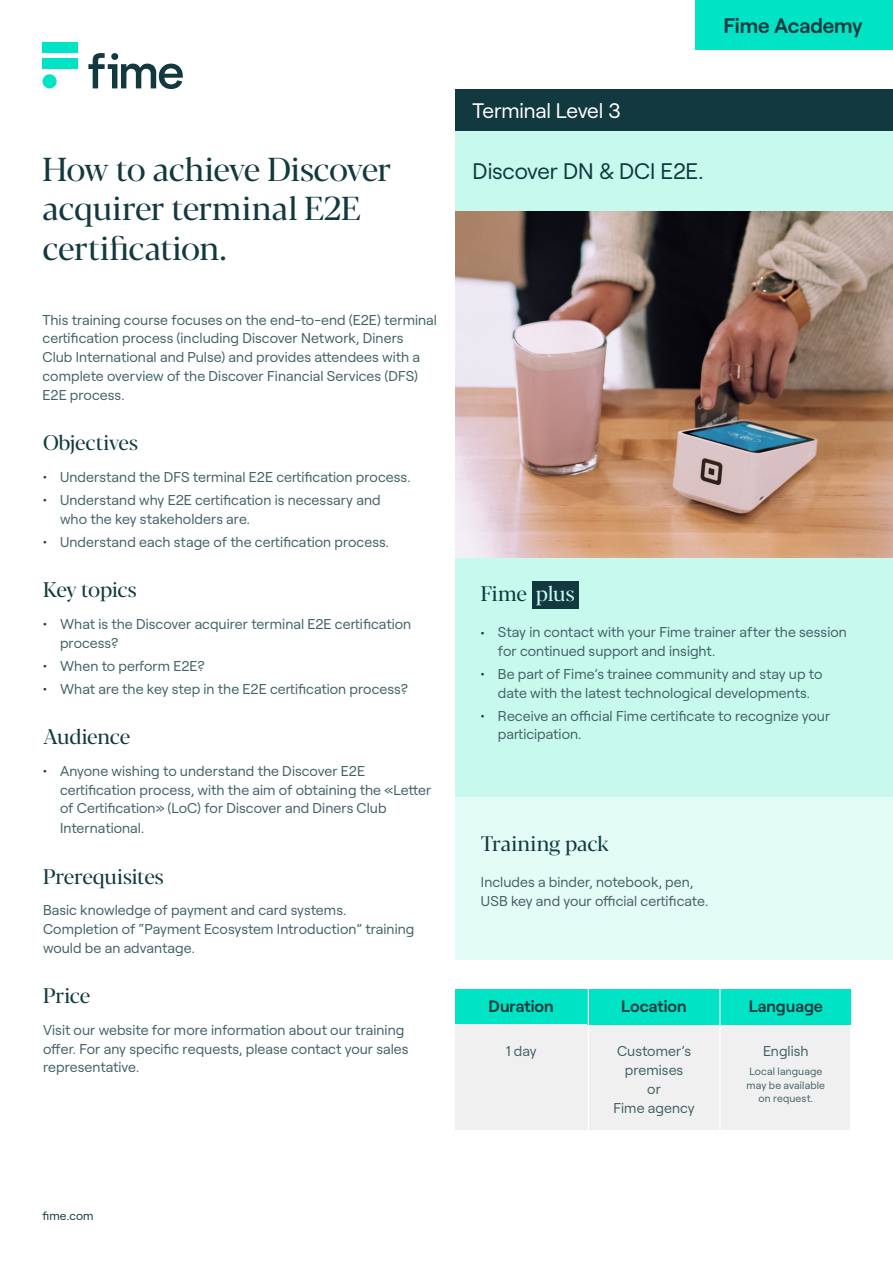
<style>
.page{position:relative;width:893px;height:1263px;background:#fff}
.page>*{position:absolute;margin:0;border:0;box-sizing:border-box;transform-origin:0 0}
.t1{font:33px/39.6px "Blacker Pro Dis";letter-spacing:-.015em;color:#123940}
.t2{font:22.5px "Roobert";letter-spacing:-.005em;color:#123940}
.t3{font:21px "Blacker Pro Dis";letter-spacing:-.015em;color:#123940}
.t4{font:21px "Roobert";letter-spacing:-.01em;color:#fff}
.t5{font:600 21px "Roobert";letter-spacing:-.005em;color:#123940}
.t6{font:600 16.5px "Roobert";letter-spacing:-.005em;color:#123940}
.t7{font:14.25px/18.8px "Roobert";letter-spacing:.005em;color:#416166}
.t8{font:12px "Roobert";color:#123940}
.t9{font:10.5px/13.5px "Roobert";letter-spacing:.015em;color:#416166;text-align:center}
.s1{color:#123940}
.s2{color:#c7f9ed}
</style>
<div class="page">
<div style="left:43px;top:58px;width:35px;height:11px;background:#00e4c5"></div>
<div style="left:43px;top:43px;width:35px;height:10px;background:#00e4c5"></div>
<div style="left:43px;top:74px;width:14px;height:14px;background:#00e4c5;border-radius:50%"></div>
<svg style="left:88px;top:53px;width:95px;height:36px"></svg>
<img style="left:455px;top:210px;width:438px;height:348px">
<div style="left:455px;top:131px;width:438px;height:79px;background:#c7f9ed"></div>
<div style="left:696px;top:0;width:197px;height:50px;background:#00e4c5"></div>
<div style="left:455px;top:89px;width:438px;height:42px;background:#123940"></div>
<div style="left:455px;top:558px;width:438px;height:239px;background:#c7f9ed"></div>
<div style="left:455px;top:797px;width:438px;height:162px;background:#e3fcf6"></div>
<div style="left:455px;top:989px;width:132px;height:35px;background:#00e4c5"></div>
<div style="left:455px;top:1025px;width:395px;height:105px;background:#f0f0f0"></div>
<div style="left:588px;top:989px;width:131px;height:35px;background:#00e4c5"></div>
<div style="left:719px;top:989px;width:131px;height:35px;background:#00e4c5"></div>
<hr style="left:588px;top:989px;width:1px;height:142px;background:#fff">
<hr style="left:719px;top:989px;width:2px;height:142px;background:#fff">
<div style="left:532px;top:582px;width:47px;height:27px;background:#123940"></div>
<h1 class="t1" style="left:43px;top:148px;width:350px">How to achieve Discover acquirer terminal E2E certification.</h1>
<p class="t7" style="left:43px;top:309px;width:396px">This training course focuses on the end-to-end (E2E) terminal certification process (including Discover Network, Diners Club International and Pulse) and provides attendees with a complete overview of the Discover Financial Services (DFS)<br>E2E process.</p>
<h3 class="t3" style="left:43px;top:429px;width:96px">Objectives</h3>
<p class="t7" style="left:43px;top:466px;width:369px"><span class="s1">•</span> Understand the DFS terminal E2E certification process.</p>
<p class="t7" style="left:60px;top:489px;width:322px;text-indent:-17px"><span class="s1">•</span> Understand why E2E certification is necessary and who the key stakeholders are.</p>
<p class="t7" style="left:43px;top:531px;width:348px"><span class="s1">•</span> Understand each stage of the certification process.</p>
<h3 class="t3" style="left:43px;top:576px;width:95px">Key topics</h3>
<p class="t7" style="left:60px;top:613px;width:353px;text-indent:-17px"><span class="s1">•</span> What is the Discover acquirer terminal E2E certification process?</p>
<p class="t7" style="left:43px;top:655px;width:163px"><span class="s1">•</span> When to perform E2E?</p>
<p class="t7" style="left:43px;top:678px;width:366px"><span class="s1">•</span> What are the key step in the E2E certification process?</p>
<h3 class="t3" style="left:43px;top:723px;width:89px">Audience</h3>
<p class="t7" style="left:60px;top:760px;width:373px;text-indent:-17px"><span class="s1">•</span> Anyone wishing to understand the Discover E2E certification process, with the aim of obtaining the «Letter of Certification» (LoC) for Discover and Diners Club International.</p>
<h3 class="t3" style="left:43px;top:863px;width:122px">Prerequisites</h3>
<p class="t7" style="left:43px;top:899px;width:373px">Basic knowledge of payment and card systems.<br>Completion of “Payment Ecosystem Introduction” training would be an advantage.</p>
<h3 class="t3" style="left:43px;top:982px;width:49px">Price</h3>
<p class="t7" style="left:43px;top:1019px;width:367px">Visit our website for more information about our training offer. For any specific requests, please contact your sales representative.</p>
<h3 class="t5" style="left:723px;top:9px;width:141px">Fime Academy</h3>
<h3 class="t4" style="left:473px;top:95px;width:150px">Terminal Level 3</h3>
<h2 class="t2" style="left:473px;top:154px;width:232px">Discover DN &amp; DCI E2E.</h2>
<h3 class="t3" style="left:481px;top:580px;width:95px">Fime <span class="s2">plus</span></h3>
<p class="t7" style="left:498px;top:622px;width:350px;text-indent:-17px"><span class="s1">•</span> Stay in contact with your Fime trainer after the session for continued support and insight.</p>
<p class="t7" style="left:481px;top:663px;width:343px;text-align:center"><span class="s1">•</span> Be part of Fime’s trainee community and stay up to date with the latest technological developments.</p>
<p class="t7" style="left:498px;top:705px;width:334px;text-indent:-17px"><span class="s1">•</span> Receive an official Fime certificate to recognize your participation.</p>
<h3 class="t3" style="left:481px;top:830px;width:130px">Training pack</h3>
<p class="t7" style="left:481px;top:872px;width:229px">Includes a binder, notebook, pen,<br>USB key and your official certificate.</p>
<p class="t6" style="left:489px;top:993px;width:67px">Duration</p>
<p class="t7" style="left:506px;top:1041px;width:32px">1 day</p>
<p class="t6" style="left:621px;top:993px;width:67px">Location</p>
<p class="t7" style="left:613px;top:1041px;width:83px;text-align:center">Customer’s premises<br>or<br>Fime agency</p>
<p class="t6" style="left:749px;top:993px;width:76px">Language</p>
<p class="t7" style="left:763px;top:1041px;width:47px">English</p>
<p class="t9" style="left:747px;top:1064px;width:80px">Local language may be available on request.</p>
<p class="t8" style="left:43px;top:1207px;width:53px">fime.com</p>
</div>
